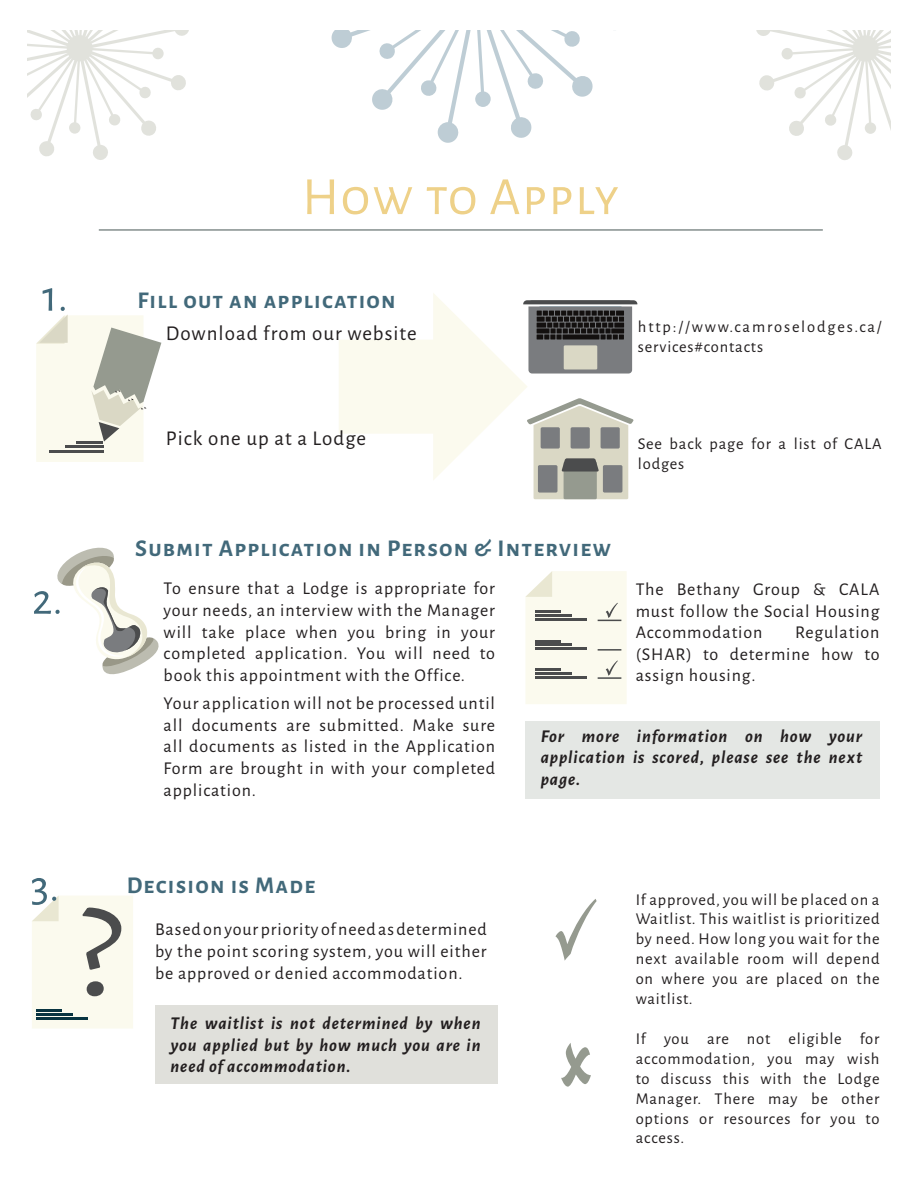
<style>
.page{position:relative;width:918px;height:1188px;background:#fff}
.page>*{position:absolute;margin:0;border:0;box-sizing:border-box;transform-origin:0 0}
.t1{font:54px "Alegreya Sans SC";letter-spacing:.025em;color:#eed189}
.t2{font:700 24px "Alegreya Sans SC";letter-spacing:.05em;color:#42697a}
.t3{font:21px "Alegreya Sans";letter-spacing:.05em;color:#231f20}
.t4{font:18px/21.6px "Alegreya Sans";letter-spacing:.05em;color:#231f20;text-align:justify}
.t5{font:italic 700 18px/21.6px "Alegreya Sans";letter-spacing:.05em;color:#231f20;text-align:justify}
.t6{font:16.5px/19.8px "Alegreya Sans";letter-spacing:.05em;color:#231f20;text-align:justify}
.t7{font:16.5px/19.8px "Alegreya Sans";letter-spacing:.105em;color:#231f20}
</style>
<div class="page">
<div style="left:155px;top:1006px;width:342px;height:78px;background:#e0e0db"></div>
<svg style="left:339px;top:293px;width:298px;height:206px"></svg>
<svg style="left:555px;top:899px;width:42px;height:62px"></svg>
<svg style="left:561px;top:1043px;width:30px;height:44px"></svg>
<svg style="left:36px;top:288px;width:125px;height:174px"></svg>
<svg style="left:34px;top:547px;width:125px;height:128px"></svg>
<svg style="left:32px;top:878px;width:101px;height:150px;background:#e7e8df"></svg>
<svg style="left:525px;top:571px;width:102px;height:133px;background:#ebebe0"></svg>
<hr style="left:598px;top:649px;width:23px;height:2px;background:#4b4c4d">
<hr style="left:598px;top:677px;width:23px;height:2px;background:#4b4c4d">
<div style="left:525px;top:721px;width:355px;height:77px;background:#e4e7e4"></div>
<hr style="left:99px;top:229px;width:724px;height:2px;background:#848e8d">
<svg style="left:27px;top:30px;width:162px;height:130px"></svg>
<svg style="left:756px;top:30px;width:135px;height:130px"></svg>
<svg style="left:331px;top:30px;width:262px;height:113px"></svg>
<p class="t1" style="left:302px;top:160px;width:319px">How to Apply</p>
<p class="t2" style="left:137px;top:283px;width:260px">Fill out an application</p>
<p class="t3" style="left:166px;top:319px;width:252px">Download from our website</p>
<p class="t3" style="left:166px;top:424px;width:202px">Pick one up at a Lodge</p>
<p class="t7" style="left:638px;top:316px;width:245px">http://www.camroselodges.ca/ services#contacts</p>
<p class="t6" style="left:638px;top:433px;width:245px">See back page for a list of CALA lodges</p>
<p class="t2" style="left:135px;top:531px;width:477px">Submit Application in Person &amp; Interview</p>
<p class="t4" style="left:164px;top:577px;width:333px">To ensure that a Lodge is appropriate for your needs, an interview with the Manager will take place when you bring in your completed application. You will need to book this appointment with the Office.</p>
<p class="t4" style="left:164px;top:692px;width:333px">Your application will not be processed until all documents are submitted. Make sure all documents as listed in the Application Form are brought in with your completed application.</p>
<p class="t4" style="left:636px;top:578px;width:245px">The Bethany Group &amp; CALA must follow the Social Housing Accommodation</p>
<p class="t4" style="left:636px;top:621px;width:245px;text-indent:160px">Regulation (SHAR) to determine how to assign housing.</p>
<p class="t5" style="left:541px;top:724px;width:323px">For more information on how your application is scored, please see the next page.</p>
<p class="t2" style="left:127px;top:868px;width:190px">Decision is Made</p>
<p class="t4" style="left:155px;top:918px;width:333px">Based on your priority of need as determined by the point scoring system, you will either be approved or denied accommodation.</p>
<p class="t5" style="left:171px;top:1011px;width:312px">The waitlist is not determined by when you applied but by how much you are in need of accommodation.</p>
<p class="t6" style="left:636px;top:889px;width:245px">If approved, you will be placed on a Waitlist. This waitlist is prioritized by need. How long you wait for the next available room will depend on where you are placed on the waitlist.</p>
<p class="t6" style="left:636px;top:1028px;width:245px">If you are not eligible for accommodation, you may wish to discuss this with the Lodge Manager. There may be other options or resources for you to access.</p>
</div>
